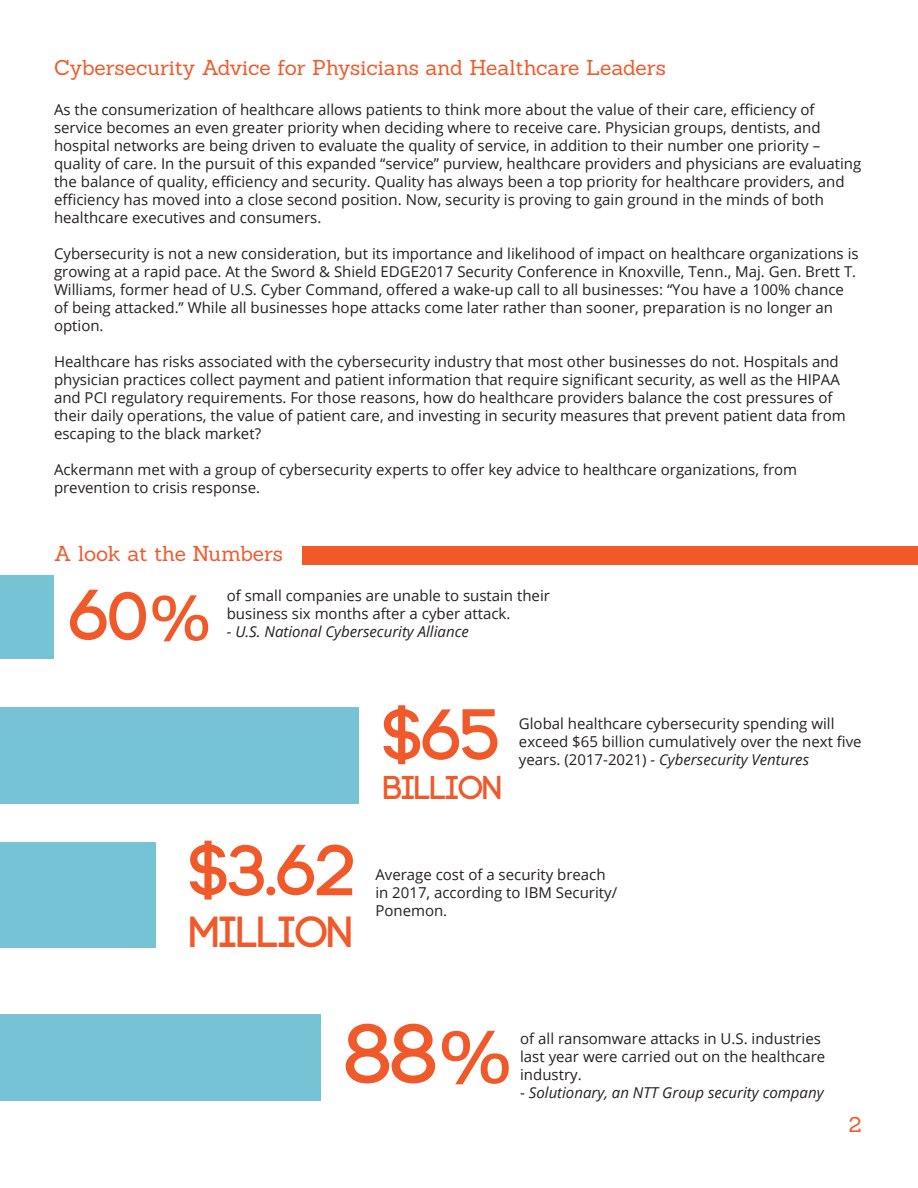
<style>
.page{position:relative;width:918px;height:1188px;background:#fff}
.page>*{position:absolute;margin:0;border:0;box-sizing:border-box;transform-origin:0 0}
.t1{font:700 83.85px "Code";color:#f05929}
.t2{font:700 72px "Code";color:#f05929}
.t3{font:700 43.5px "Code";color:#f05929}
.t4{font:700 33px "Code";color:#f05929}
.Headers{font:21px "Sanchez";letter-spacing:-.005em;color:#f15929}
.Body{font:15px/18px "Open Sans";color:#231f20}
.Body-2{font:italic 15px "Open Sans";color:#231f20}
.s1{font-family:"Adelle";font-weight:400}
.s2{font-style:italic}
.s3{font-style:normal}
</style>
<div class="page">
<div style="left:0;top:575px;width:54px;height:84px;background:#77c3d6"></div>
<div style="left:0;top:1014px;width:321px;height:87px;background:#77c3d6"></div>
<div style="left:0;top:707px;width:359px;height:96px;background:#77c3d6"></div>
<div style="left:0;top:842px;width:156px;height:106px;background:#77c3d6"></div>
<div style="left:302px;top:546px;width:616px;height:18px;background:#f15929"></div>
<p class="Headers" style="left:54px;top:54px;width:613px">Cybersecurity Advice for Physicians and Healthcare Leaders</p>
<p class="Body" style="left:54px;top:100px;width:809px">As the consumerization of healthcare allows patients to think more about the value of their care, efficiency of service becomes an even greater priority when deciding where to receive care. Physician groups, dentists, and hospital networks are being driven to evaluate the quality of service, in addition to their number one priority – quality of care. In the pursuit of this expanded “service” purview, healthcare providers and physicians are evaluating the balance of quality, efficiency and security. Quality has always been a top priority for healthcare providers, and efficiency has moved into a close second position. Now, security is proving to gain ground in the minds of both healthcare executives and consumers.</p>
<p class="Body" style="left:54px;top:244px;width:806px">Cybersecurity is not a new consideration, but its importance and likelihood of impact on healthcare organizations is growing at a rapid pace. At the Sword &amp; Shield EDGE2017 Security Conference in Knoxville, Tenn., Maj. Gen. Brett T.<br>Williams, former head of U.S. Cyber Command, offered a wake-up call to all businesses: “You have a 100% chance of being attacked.” While all businesses hope attacks come later rather than sooner, preparation is no longer an option.</p>
<p class="Body" style="left:54px;top:352px;width:793px">Healthcare has risks associated with the cybersecurity industry that most other businesses do not. Hospitals and physician practices collect payment and patient information that require significant security, as well as the HIPAA and PCI regulatory requirements. For those reasons, how do healthcare providers balance the cost pressures of their daily operations, the value of patient care, and investing in security measures that prevent patient data from escaping to the black market?</p>
<p class="Body" style="left:54px;top:460px;width:745px">Ackermann met with a group of cybersecurity experts to offer key advice to healthcare organizations, from prevention to crisis response.</p>
<p class="Headers" style="left:54px;top:540px;width:231px">A look at the Numbers</p>
<h2 class="t2" style="left:70px;top:579px;width:143px">60<span class="s1">%</span></h2>
<p class="Body" style="left:227px;top:586px;width:325px">of small companies are unable to sustain their business six months after a cyber attack.</p>
<p class="Body-2" style="left:227px;top:621px;width:244px">- U.S. National Cybersecurity Alliance</p>
<h2 class="t2" style="left:190px;top:834px;width:167px">$3.62</h2>
<h3 class="t3" style="left:190px;top:911px;width:165px">Million</h3>
<h2 class="t2" style="left:383px;top:699px;width:119px">$65</h2>
<h3 class="t4" style="left:383px;top:771px;width:120px">BILLION</h3>
<p class="Body" style="left:519px;top:715px;width:344px">Global healthcare cybersecurity spending will exceed $65 billion cumulatively over the next five years. (2017-2021) <span class="s2">- Cybersecurity Ventures</span></p>
<p class="Body" style="left:375px;top:865px;width:243px">Average cost of a security breach in 2017, according to IBM Security/<br>Ponemon.</p>
<h1 class="t1" style="left:346px;top:1012px;width:168px">88<span class="s1">%</span></h1>
<p class="Body" style="left:520px;top:1029px;width:307px">of all ransomware attacks in U.S. industries last year were carried out on the healthcare industry.</p>
<p class="Body-2" style="left:520px;top:1082px;width:305px"><span class="s3">-</span> Solutionary, an NTT Group security company</p>
<p class="Headers" style="left:849px;top:1111px;width:14px">2</p>
</div>
